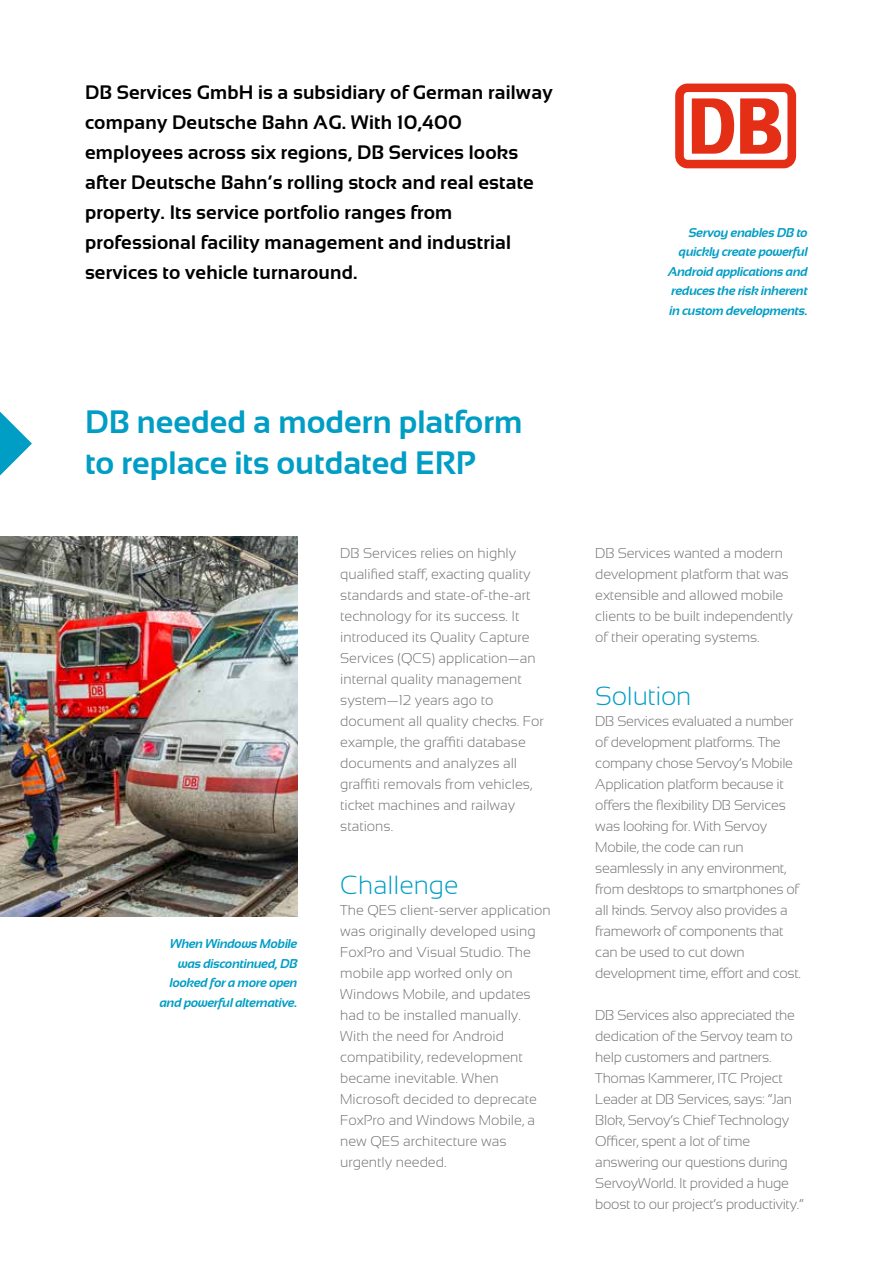
<style>
.page{position:relative;width:893px;height:1263px;background:#fff}
.page>*{position:absolute;margin:0;border:0;box-sizing:border-box;transform-origin:0 0}
.t1{font:700 32.4px/40.8px "Sansation";color:#009dc5}
.t2{font:300 26.25px "Sansation";color:#009dc5}
.t3{font:700 19.5px/30px "Sansation";letter-spacing:.01em;color:#000}
.t4{font:300 14.25px/21px "Sansation";letter-spacing:-.01em;color:#706f6f}
.t5{font:italic 700 12.75px/19.5px "Sansation";letter-spacing:-.02em;color:#009dc5;text-align:right}
</style>
<div class="page">
<img style="left:0;top:536px;width:298px;height:380px">
<svg style="left:0;top:412px;width:32px;height:63px"></svg>
<svg style="left:675px;top:84px;width:121px;height:84px"></svg>
<p class="t3" style="left:85px;top:77px;width:469px">DB Services GmbH is a subsidiary of German railway company Deutsche Bahn AG. With 10,400 employees across six regions, DB Services looks after Deutsche Bahn’s rolling stock and real estate property. Its service portfolio ranges from professional facility management and industrial services to vehicle turnaround.</p>
<h1 class="t1" style="left:85px;top:401px;width:439px">DB needed a modern platform to replace its outdated ERP</h1>
<p class="t5" style="left:160px;top:934px;width:139px">When Windows Mobile was discontinued, DB looked for a more open and powerful alternative.</p>
<p class="t4" style="left:340px;top:543px;width:205px">DB Services relies on highly qualified staff, exacting quality standards and state-of-the-art technology for its success. It introduced its Quality Capture<br>Services (QCS) application—an internal quality management system—12 years ago to document all quality checks. For example, the graffiti database documents and analyzes all graffiti removals from vehicles, ticket machines and railway stations.</p>
<h2 class="t2" style="left:340px;top:870px;width:120px">Challenge</h2>
<p class="t4" style="left:340px;top:900px;width:212px">The QES client-server application was originally developed using<br>FoxPro and Visual Studio. The mobile app worked only on<br>Windows Mobile, and updates had to be installed manually.<br>With the need for Android compatibility, redevelopment became inevitable. When<br>Microsoft decided to deprecate<br>FoxPro and Windows Mobile, a new QES architecture was urgently needed.</p>
<p class="t5" style="left:668px;top:222px;width:141px">Servoy enables DB to quickly create powerful<br>Android applications and reduces the risk inherent in custom developments.</p>
<p class="t4" style="left:595px;top:543px;width:199px">DB Services wanted a modern development platform that was extensible and allowed mobile clients to be built independently of their operating systems.</p>
<h2 class="t2" style="left:595px;top:681px;width:98px">Solution</h2>
<p class="t4" style="left:595px;top:711px;width:207px">DB Services evaluated a number of development platforms. The company chose Servoy’s Mobile<br>Application platform because it offers the flexibility DB Services was looking for. With Servoy<br>Mobile, the code can run seamlessly in any environment, from desktops to smartphones of all kinds. Servoy also provides a framework of components that can be used to cut down development time, effort and cost.</p>
<p class="t4" style="left:595px;top:1005px;width:210px">DB Services also appreciated the dedication of the Servoy team to help customers and partners.<br>Thomas Kammerer, ITC Project<br>Leader at DB Services, says: “Jan<br>Blok, Servoy’s Chief Technology<br>Officer, spent a lot of time answering our questions during<br>ServoyWorld. It provided a huge boost to our project’s productivity.”</p>
</div>
